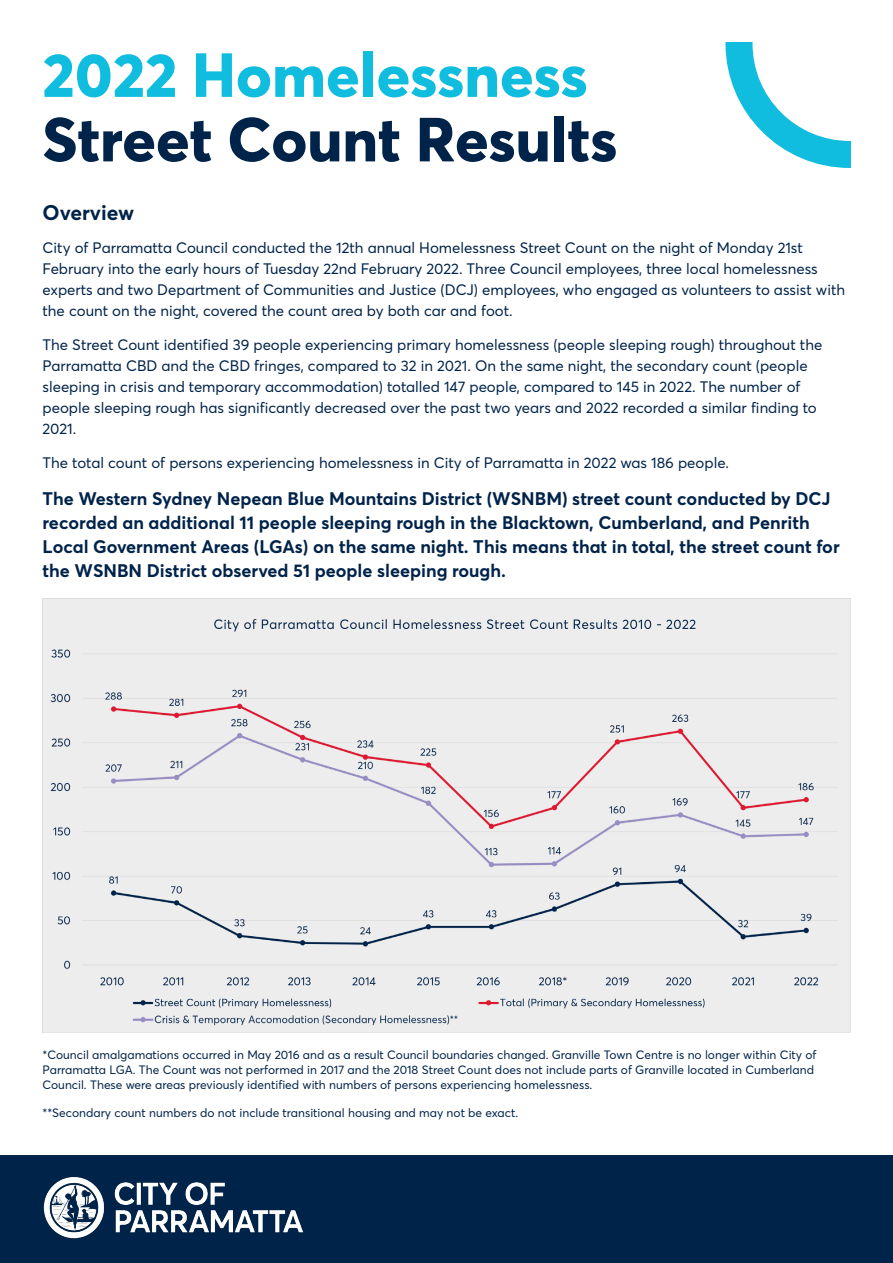
<style>
.page{position:relative;width:893px;height:1263px;background:#fff}
.page>*{position:absolute;margin:0;border:0;box-sizing:border-box;transform-origin:0 0}
.t1{font:800 61.35px/64.5px "Parramatta";color:#002349}
.List_Paragraph{font:700 21px "Parramatta";color:#002349}
.List_Paragraph-2{font:700 18px/24px "Parramatta";color:#002349}
.List_Paragraph-3{font:15px/21px "Parramatta";color:#002349}
.t2{font:12px/15px "Parramatta";color:#002349}
.s1{color:#11bddf}
</style>
<div class="page">
<div style="left:0;top:1156px;width:893px;height:107px;background:#002349"></div>
<img style="left:43px;top:1177px;width:261px;height:62px">
<svg style="left:725px;top:43px;width:125px;height:125px"></svg>
<div style="left:43px;top:598px;width:807px;height:435px;background:#ecedec"></div>
<p class="t1" style="left:43px;top:40px;width:576px"><span class="s1">2022 Homelessness<br></span>Street Count Results</p>
<p class="List_Paragraph" style="left:43px;top:197px;width:93px">Overview</p>
<p class="List_Paragraph-3" style="left:43px;top:237px;width:804px">City of Parramatta Council conducted the 12th annual Homelessness Street Count on the night of Monday 21st February into the early hours of Tuesday 22nd February 2022. Three Council employees, three local homelessness experts and two Department of Communities and Justice (DCJ) employees, who engaged as volunteers to assist with the count on the night, covered the count area by both car and foot.</p>
<p class="List_Paragraph-3" style="left:43px;top:334px;width:781px">The Street Count identified 39 people experiencing primary homelessness (people sleeping rough) throughout the Parramatta CBD and the CBD fringes, compared to 32 in 2021. On the same night, the secondary count (people sleeping in crisis and temporary accommodation) totalled 147 people, compared to 145 in 2022. The number of people sleeping rough has significantly decreased over the past two years and 2022 recorded a similar finding to 2021.</p>
<p class="List_Paragraph-3" style="left:43px;top:452px;width:688px">The total count of persons experiencing homelessness in City of Parramatta in 2022 was 186 people.</p>
<p class="List_Paragraph-2" style="left:43px;top:486px;width:799px">The Western Sydney Nepean Blue Mountains District (WSNBM) street count conducted by DCJ recorded an additional 11 people sleeping rough in the Blacktown, Cumberland, and Penrith Local Government Areas (LGAs) on the same night. This means that in total, the street count for the WSNBN District observed 51 people sleeping rough.</p>
<p class="t2" style="left:43px;top:1047px;width:776px">*Council amalgamations occurred in May 2016 and as a result Council boundaries changed. Granville Town Centre is no longer within City of<br>Parramatta LGA. The Count was not performed in 2017 and the 2018 Street Count does not include parts of Granville located in Cumberland<br>Council. These were areas previously identified with numbers of persons experiencing homelessness.</p>
<p class="t2" style="left:43px;top:1105px;width:477px">**Secondary count numbers do not include transitional housing and may not be exact.</p>
</div>
